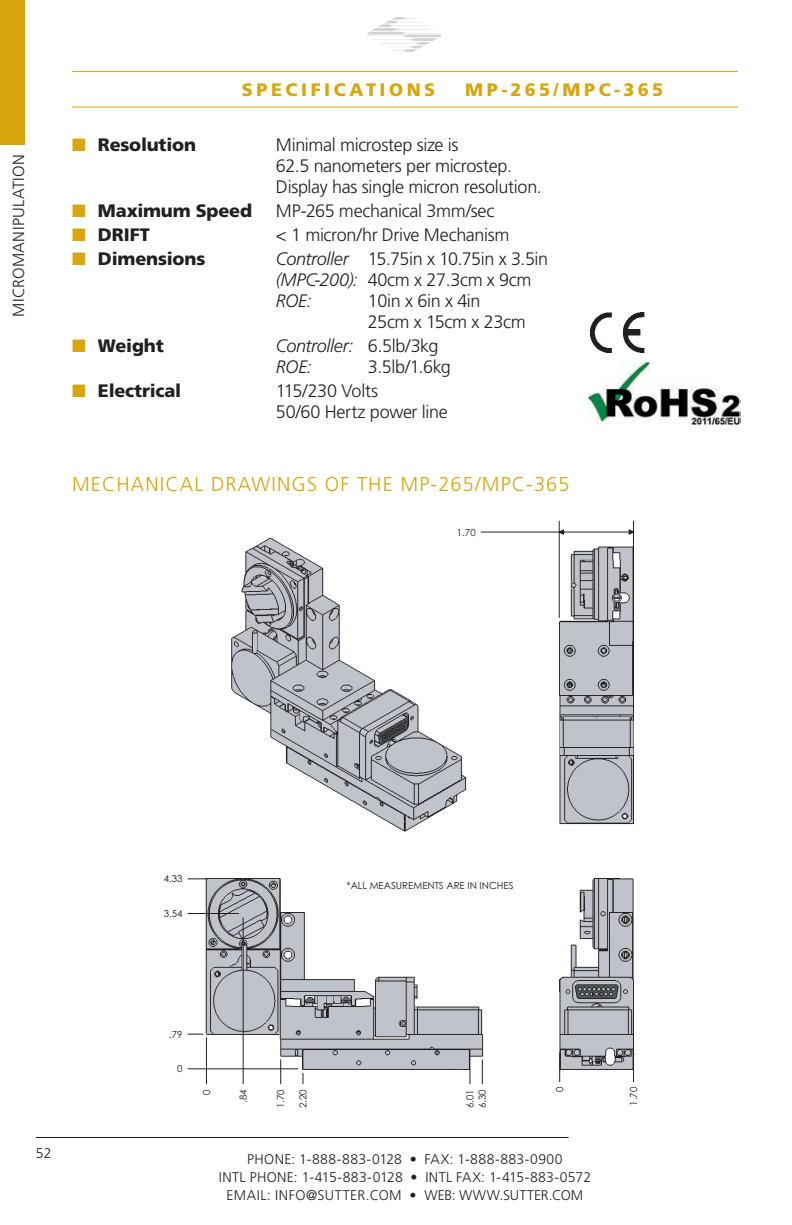
<style>
.page{position:relative;width:792px;height:1225px;background:#fff}
.page>*{position:absolute;margin:0;border:0;box-sizing:border-box;transform-origin:0 0}
.t1{font:300 20px "Frutiger LT";letter-spacing:.055em;color:#d9a50c}
.t2{font:300 18px/21px "Frutiger LT";letter-spacing:-.02em;color:#231f20}
.t3{font:900 18px "Frutiger LT";letter-spacing:-.015em;color:#231f20}
.t4{font:900 18px "Frutiger LT";letter-spacing:.195em;color:#d9a50c}
.t5{font:italic 300 18px/21px "Frutiger LT";letter-spacing:-.015em;color:#231f20}
.t6{font:300 16px "Frutiger LT";letter-spacing:.025em;color:#231f20}
.t7{font:300 14px/18px "Frutiger LT";letter-spacing:.025em;color:#231f20;text-align:center}
.t8{font:9.8px/12.4px "Century Gothic";color:#231f20}
.s1{color:#d9a50c}
.s2{font-style:italic}
.s3{font-style:normal}
</style>
<div class="page">
<div style="left:0;top:0;width:25px;height:144px;background:#d9a50c"></div>
<hr style="left:36px;top:1136px;width:533px;height:1px;background:#231f20">
<svg style="left:367px;top:17px;width:74px;height:35px"></svg>
<img style="left:187px;top:520px;width:448px;height:565px">
<hr style="left:188px;top:1068px;width:110px;height:1px;background:#231f20">
<svg style="left:188px;top:1033px;width:15px;height:1px"></svg>
<svg style="left:188px;top:878px;width:20px;height:1px"></svg>
<hr style="left:188px;top:912px;width:51px;height:1px;background:#231f20">
<svg style="left:559px;top:1052px;width:1px;height:29px"></svg>
<svg style="left:633px;top:1052px;width:1px;height:29px"></svg>
<hr style="left:206px;top:1037px;width:1px;height:46px;background:#231f20">
<hr style="left:243px;top:917px;width:1px;height:166px;background:#231f20">
<svg style="left:280px;top:1059px;width:1px;height:24px"></svg>
<svg style="left:482px;top:1059px;width:1px;height:24px"></svg>
<svg style="left:470px;top:1068px;width:1px;height:15px"></svg>
<hr style="left:559px;top:521px;width:1px;height:96px;background:#231f20">
<hr style="left:633px;top:521px;width:1px;height:139px;background:#231f20">
<hr style="left:481px;top:531px;width:78px;height:1px;background:#231f20">
<svg style="left:557px;top:528px;width:76px;height:7px"></svg>
<hr style="left:72px;top:71px;width:666px;height:1px;background:#d9a50c">
<hr style="left:72px;top:106px;width:666px;height:1px;background:#d9a50c">
<img style="left:589px;top:362px;width:151px;height:62px">
<img style="left:590px;top:313px;width:55px;height:39px">
<p class="t6" style="left:12px;top:317px;width:164px;rotate:-90deg">MICROMANIPULATION</p>
<p class="t4" style="left:242px;top:83px;width:195px">SPECIFICATIONS</p>
<p class="t4" style="left:465px;top:83px;width:200px">MP-265/MPC-365</p>
<p class="t3" style="left:72px;top:138px;width:126px"><span class="s1">■</span> Resolution</p>
<p class="t2" style="left:276px;top:136px;width:267px">Minimal microstep size is<br>62.5 nanometers per microstep.<br>Display has single micron resolution.</p>
<p class="t3" style="left:72px;top:204px;width:182px"><span class="s1">■</span> Maximum Speed</p>
<p class="t2" style="left:276px;top:202px;width:220px">MP-265 mechanical 3mm/sec</p>
<p class="t3" style="left:72px;top:228px;width:79px"><span class="s1">■</span> DRIFT</p>
<p class="t2" style="left:276px;top:226px;width:235px">&lt; 1 micron/hr Drive Mechanism</p>
<p class="t3" style="left:72px;top:252px;width:135px"><span class="s1">■</span> Dimensions</p>
<p class="t2" style="left:276px;top:250px;width:274px"><span class="s2">Controller</span> 15.75in x 10.75in x 3.5in <span class="s2">(MPC-200):</span> 40cm x 27.3cm x 9cm<br><span class="s2">ROE:</span></p>
<p class="t2" style="left:368px;top:292px;width:159px">10in x 6in x 4in<br>25cm x 15cm x 23cm</p>
<p class="t3" style="left:72px;top:339px;width:93px"><span class="s1">■</span> Weight</p>
<p class="t5" style="left:276px;top:337px;width:164px">Controller: <span class="s3">6.5lb/3kg<br></span>ROE:</p>
<p class="t2" style="left:368px;top:358px;width:84px">3.5lb/1.6kg</p>
<p class="t3" style="left:72px;top:384px;width:111px"><span class="s1">■</span> Electrical</p>
<p class="t2" style="left:276px;top:382px;width:173px">115/230 Volts<br>50/60 Hertz power line</p>
<p class="t1" style="left:72px;top:476px;width:499px">MECHANICAL DRAWINGS OF THE MP-265/MPC-365</p>
<p class="t8" style="left:457px;top:525px;width:20px">1.70</p>
<p class="t7" style="left:36px;top:1145px;width:17px">52</p>
<p class="t8" style="left:164px;top:872px;width:20px">4.33</p>
<p class="t8" style="left:164px;top:907px;width:20px">3.54</p>
<p class="t8" style="left:347px;top:878px;width:169px">*ALL MEASUREMENTS ARE IN INCHES</p>
<p class="t8" style="left:169px;top:1027px;width:15px">.79</p>
<p class="t8" style="left:177px;top:1062px;width:7px">0</p>
<p class="t8" style="left:200px;top:1094px;width:7px;rotate:-90deg">0</p>
<p class="t8" style="left:237px;top:1102px;width:15px;rotate:-90deg">.84</p>
<p class="t8" style="left:274px;top:1107px;width:20px;rotate:-90deg">1.70</p>
<p class="t8" style="left:297px;top:1107px;width:20px;rotate:-90deg">2.20</p>
<p class="t8" style="left:464px;top:1107px;width:20px;rotate:-90deg">6.01<br>6.30</p>
<p class="t8" style="left:553px;top:1091px;width:7px;rotate:-90deg">0</p>
<p class="t8" style="left:627px;top:1105px;width:20px;rotate:-90deg">1.70</p>
<p class="t7" style="left:219px;top:1150px;width:374px">PHONE: 1-888-883-0128 • FAX: 1-888-883-0900<br>INTL PHONE: 1-415-883-0128 • INTL FAX: 1-415-883-0572<br>EMAIL: INFO@SUTTER.COM • WEB: WWW.SUTTER.COM</p>
</div>
